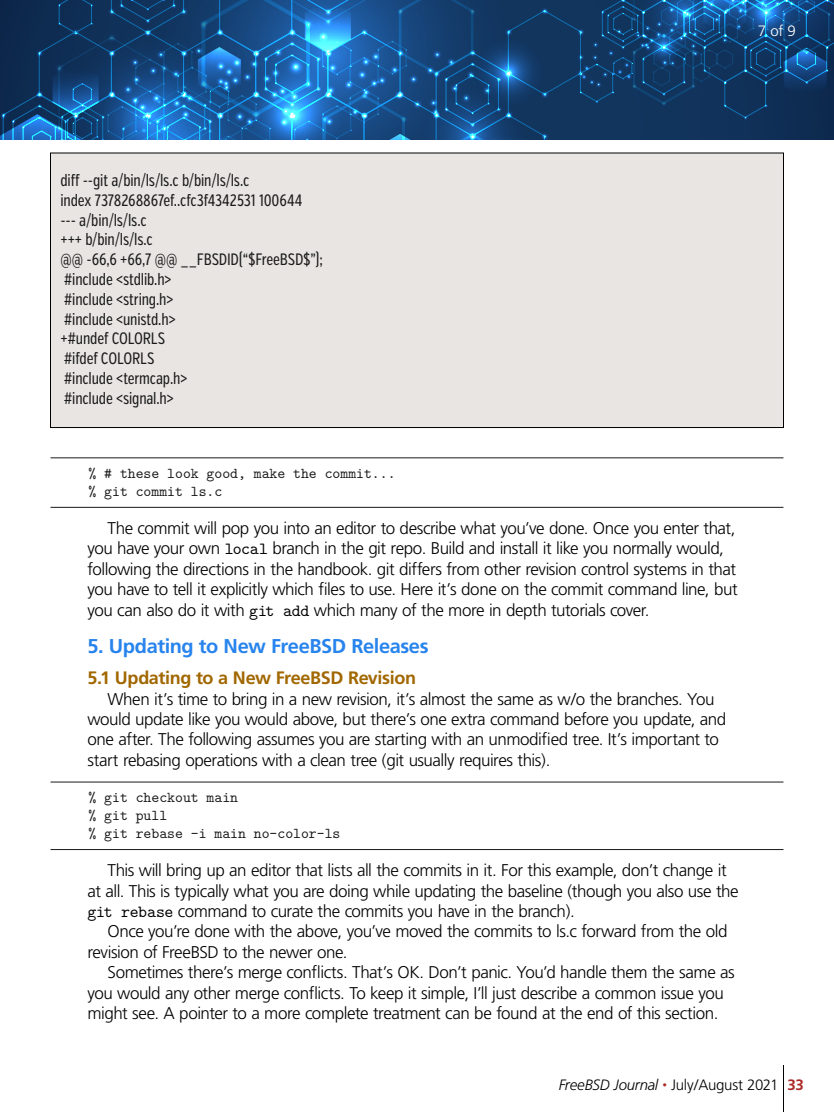
<style>
.page{position:relative;width:834px;height:1112px;background:#fff}
.page>*{position:absolute;margin:0;border:0;box-sizing:border-box;transform-origin:0 0}
.a_head{font:700 20px "Frutiger";letter-spacing:-.02em;color:#2884ed}
.b_head{font:700 18px "Frutiger";letter-spacing:-.02em;color:#a16700}
.body_copy{font:300 17px/20.4px "Frutiger";letter-spacing:-.03em;color:#000}
.t1{font:16.5px/19.8px "Verb Comp";letter-spacing:-.01em;color:#1a1a1a}
.t2{font:15px/18px "LM Mono 10";color:#1a1a1a}
.t3{font:300 15px "Frutiger";letter-spacing:-.02em;color:#000}
.t4{font:300 15px "Frutiger";color:#fff}
.s1{font-family:"LM Mono 10";font-weight:400}
.s2{font-style:italic}
.s3{font-style:italic;font-size:9px;color:#ac2b28}
.s4{font-weight:700;color:#ac2b28}
</style>
<div class="page">
<hr style="left:783px;top:1065px;width:1px;height:47px;background:#000">
<svg style="left:0;top:0;width:834px;height:140px;background:#174c82"></svg>
<div style="left:50px;top:153px;width:734px;height:275px;background:#e8e5e2"></div>
<hr style="left:50px;top:458px;width:734px;height:1px;background:#1a1a1a">
<hr style="left:50px;top:507px;width:734px;height:1px;background:#1a1a1a">
<hr style="left:50px;top:782px;width:734px;height:1px;background:#1a1a1a">
<hr style="left:50px;top:849px;width:734px;height:1px;background:#1a1a1a">
<p class="t4" style="left:758px;top:22px;width:40px">7 of 9</p>
<p class="t1" style="left:60px;top:171px;width:264px">diff --git a/bin/ls/ls.c b/bin/ls/ls.c<br>index 7378268867ef..cfc3f4342531 100644<br>--- a/bin/ls/ls.c<br>+++ b/bin/ls/ls.c<br>@@ -66,6 +66,7 @@ __FBSDID(“$FreeBSD$”); #include &lt;stdlib.h&gt;<br>#include &lt;string.h&gt;<br>#include &lt;unistd.h&gt;<br>+#undef COLORLS<br>#ifdef COLORLS<br>#include &lt;termcap.h&gt;<br>#include &lt;signal.h&gt;</p>
<p class="t2" style="left:88px;top:463px;width:309px">% # these look good, make the commit... % git commit ls.c</p>
<p class="body_copy" style="left:88px;top:518px;width:652px;text-indent:20px">The commit will pop you into an editor to describe what you’ve done. Once you enter that, you have your own <span class="s1">local</span> branch in the git repo. Build and install it like you normally would, following the directions in the handbook. git differs from other revision control systems in that you have to tell it explicitly which files to use. Here it’s done on the commit command line, but you can also do it with <span class="s1">git add</span> which many of the more in depth tutorials cover.</p>
<p class="a_head" style="left:88px;top:634px;width:343px">5. Updating to New FreeBSD Releases</p>
<p class="b_head" style="left:88px;top:667px;width:330px">5.1 Updating to a New FreeBSD Revision</p>
<p class="body_copy" style="left:88px;top:689px;width:640px;text-indent:20px">When it’s time to bring in a new revision, it’s almost the same as w/o the branches. You would update like you would above, but there’s one extra command before you update, and one after. The following assumes you are starting with an unmodified tree. It’s important to start rebasing operations with a clean tree (git usually requires this).</p>
<p class="t2" style="left:88px;top:788px;width:253px">% git checkout main<br>% git pull<br>% git rebase -i main no-color-ls</p>
<p class="body_copy" style="left:88px;top:860px;width:653px;text-indent:20px">This will bring up an editor that lists all the commits in it. For this example, don’t change it at all. This is typically what you are doing while updating the baseline (though you also use the <span class="s1">git rebase</span> command to curate the commits you have in the branch).</p>
<p class="body_copy" style="left:88px;top:922px;width:642px;text-indent:20px">Once you’re done with the above, you’ve moved the commits to ls.c forward from the old revision of FreeBSD to the newer one.</p>
<p class="body_copy" style="left:88px;top:962px;width:649px;text-indent:20px">Sometimes there’s merge conflicts. That’s OK. Don’t panic. You’d handle them the same as you would any other merge conflicts. To keep it simple, I’ll just describe a common issue you might see. A pointer to a more complete treatment can be found at the end of this section.</p>
<p class="t3" style="left:559px;top:1077px;width:247px"><span class="s2">FreeBSD Journal</span> <span class="s3">•</span> July/August 2021 <span class="s4">33</span></p>
</div>
